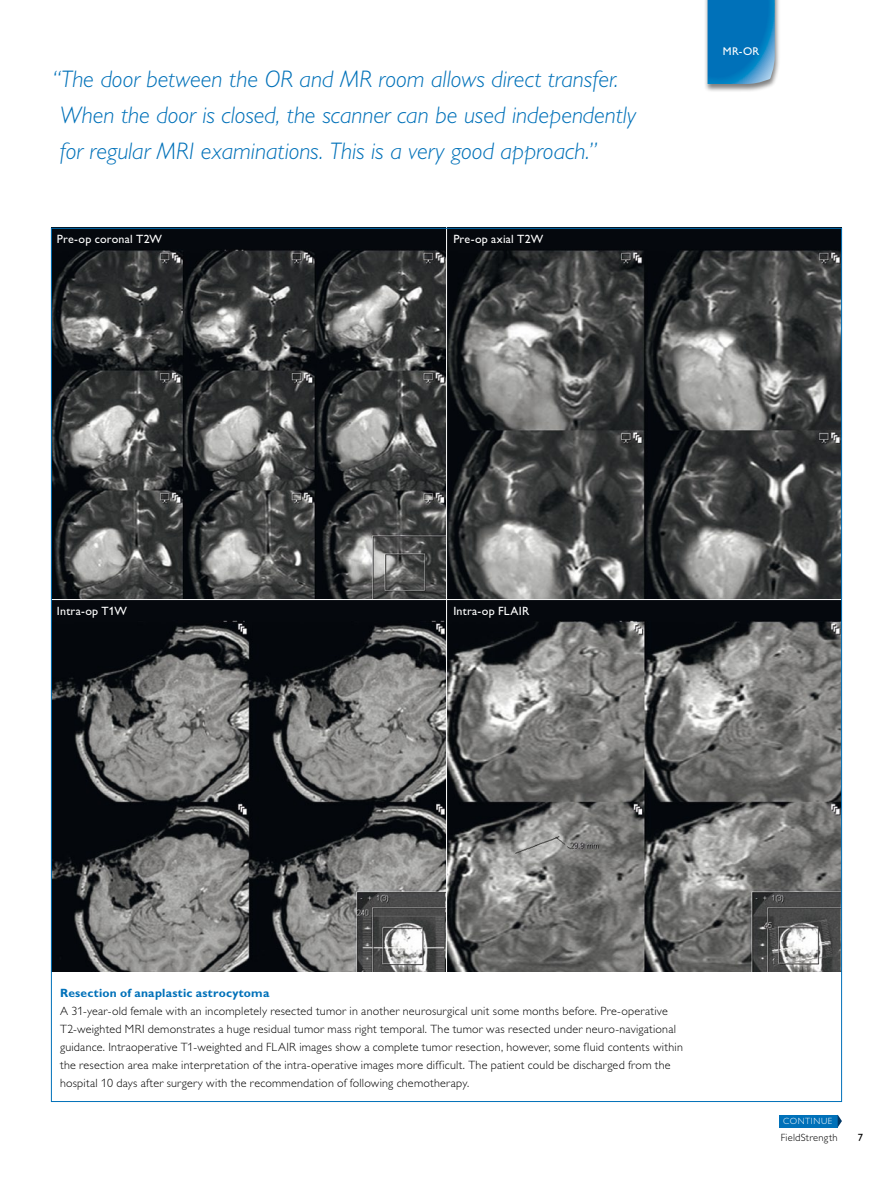
<style>
.page{position:relative;width:893px;height:1187px;background:#fff}
.page>*{position:absolute;margin:0;border:0;box-sizing:border-box;transform-origin:0 0}
.t1{font:italic 24px/36px "Gill Sans Alt One WGL Light";color:#0071b9}
.t2{font:12px/18px "Gill Sans Alt One WGL Light";letter-spacing:.02em;color:#000}
.t3{font:12px "Gill Sans Alt One WGL";letter-spacing:.02em;color:#fff}
.t4{font:700 12px "Gill Sans Alt One WGL";letter-spacing:.02em;color:#0071b9}
.t5{font:11.25px "Gill Sans Alt One WGL";color:#fff}
.t6{font:10.5px "Gill Sans Alt One WGL Light";letter-spacing:.025em;color:#000}
.t7{font:10.5px "Gill Sans Alt One WGL";color:#000}
.t8{font:9px "Gill Sans Alt One WGL Light";letter-spacing:.065em;color:#fff}
</style>
<div class="page">
<img style="left:53px;top:230px;width:787px;height:741px">
<div style="left:779px;top:1114px;width:59px;height:13px;background:#0071b9"></div>
<svg style="left:838px;top:1115px;width:4px;height:12px"></svg>
<div style="left:704px;top:0;width:76px;height:92px;background:#000;opacity:.5"></div>
<svg style="left:708px;top:0;width:67px;height:84px;background:#107bbd"></svg>
<hr style="left:446px;top:218px;width:1px;height:763px;background:#fff">
<hr style="left:51px;top:599px;width:791px;height:1px;background:#fff">
<h1 class="t1" style="left:60px;top:61px;width:578px;text-indent:-8px">“The door between the OR and MR room allows direct transfer.<br>When the door is closed, the scanner can be used independently for regular MRI examinations. This is a very good approach.”</h1>
<p class="t3" style="left:57px;top:230px;width:107px">Pre-op coronal T2W</p>
<p class="t3" style="left:453px;top:230px;width:91px">Pre-op axial T2W</p>
<p class="t5" style="left:723px;top:43px;width:38px">MR-OR</p>
<p class="t3" style="left:57px;top:602px;width:72px">Intra-op T1W</p>
<p class="t3" style="left:453px;top:602px;width:77px">Intra-op FLAIR</p>
<p class="t4" style="left:60px;top:984px;width:211px">Resection of anaplastic astrocytoma</p>
<p class="t2" style="left:60px;top:1001px;width:624px">A 31-year-old female with an incompletely resected tumor in another neurosurgical unit some months before. Pre-operative T2-weighted MRI demonstrates a huge residual tumor mass right temporal. The tumor was resected under neuro-navigational guidance. Intraoperative T1-weighted and FLAIR images show a complete tumor resection, however, some fluid contents within the resection area make interpretation of the intra-operative images more difficult. The patient could be discharged from the hospital 10 days after surgery with the recommendation of following chemotherapy.</p>
<p class="t8" style="left:783px;top:1115px;width:51px">CONTINUE</p>
<p class="t6" style="left:781px;top:1130px;width:58px">FieldStrength</p>
<p class="t7" style="left:858px;top:1129px;width:7px">7</p>
</div>
